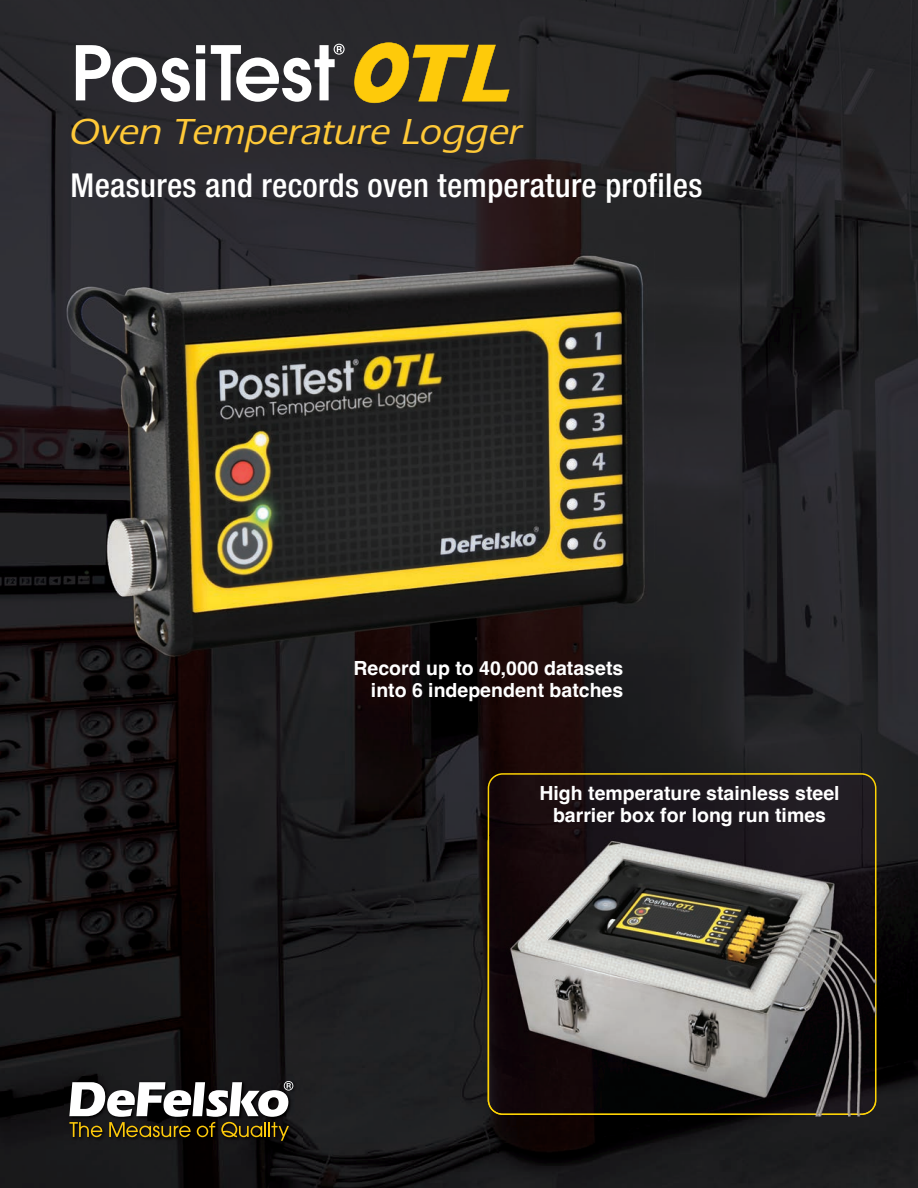
<style>
.page{position:relative;width:918px;height:1188px;background:#fff}
.page>*{position:absolute;margin:0;border:0;box-sizing:border-box;transform-origin:0 0}
.t1{font:italic 500 37.5px "Itc Eras";color:#ffc938}
.t2{font:500 condensed 33px "Helvetica Neue";letter-spacing:.01em;color:#fff}
.t3{font:700 19.5px/22.5px "Helvetica";color:#fff;text-align:center}
</style>
<div class="page">
<img style="left:0;top:0;width:918px;height:1188px">
<svg style="left:76px;top:45px;width:114px;height:57px"></svg>
<svg style="left:196px;top:45px;width:9px;height:55px"></svg>
<svg style="left:211px;top:44px;width:134px;height:58px"></svg>
<svg style="left:351px;top:42px;width:159px;height:61px;background:#93791b"></svg>
<img style="left:64px;top:1076px;width:239px;height:74px">
<svg style="left:69px;top:1081px;width:224px;height:60px"></svg>
<svg style="left:488px;top:773px;width:388px;height:327px;background:#292019"></svg>
<img style="left:488px;top:1100px;width:388px;height:17px">
<img style="left:489px;top:828px;width:386px;height:285px">
<img style="left:60px;top:250px;width:595px;height:416px">
<div style="left:0;top:142px;width:12px;height:256px;background:#303036"></div>
<h1 class="t1" style="left:68px;top:111px;width:461px">Oven Temperature Logger</h1>
<h2 class="t2" style="left:71px;top:165px;width:633px">Measures and records oven temperature profiles</h2>
<p class="t3" style="left:354px;top:659px;width:271px;text-align:right">Record up to 40,000 datasets into 6 independent batches</p>
<p class="t3" style="left:539px;top:784px;width:302px">High temperature stainless steel barrier box for long run times</p>
</div>
